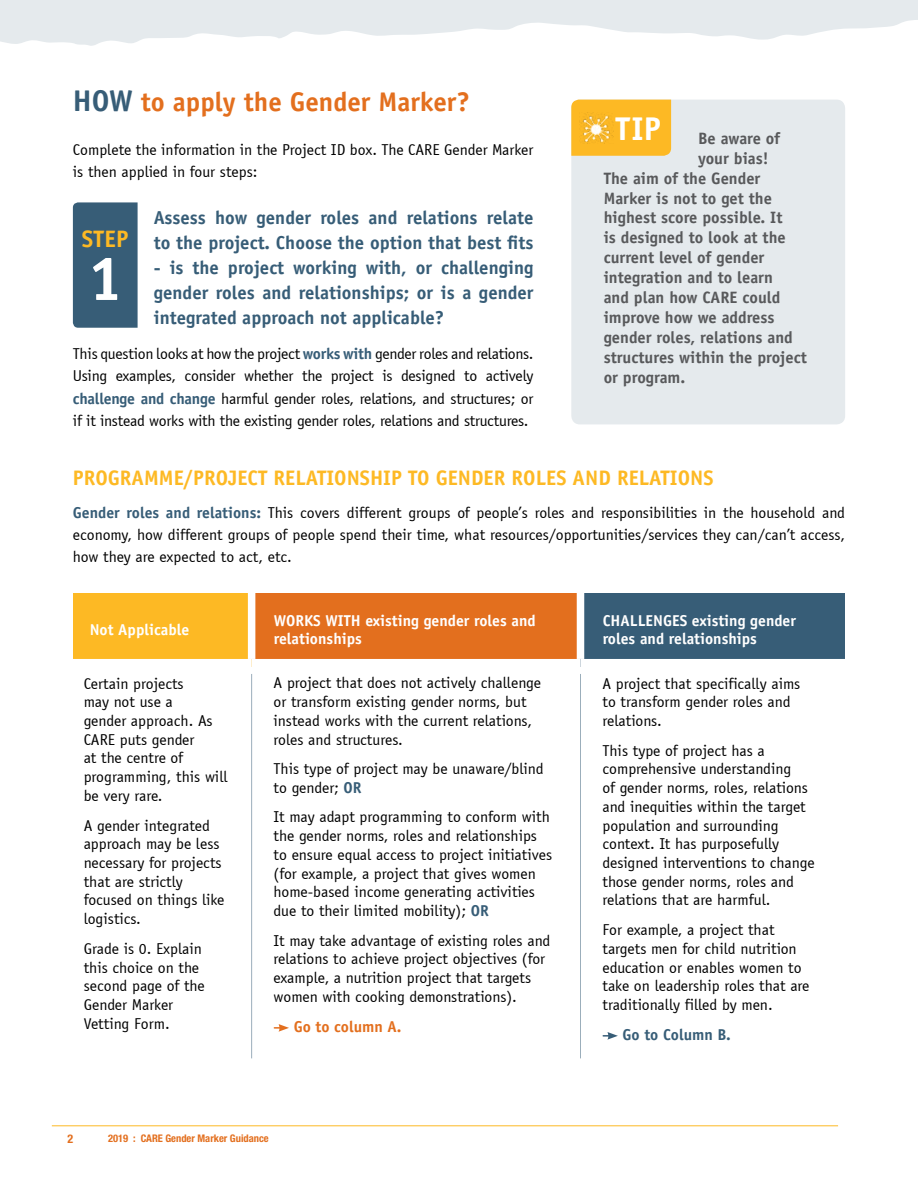
<style>
.page{position:relative;width:918px;height:1188px;background:#fff}
.page>*{position:absolute;margin:0;border:0;box-sizing:border-box;transform-origin:0 0}
.t1{font:700 62.85px "Officina Sans Std";color:#fff}
.t2{font:700 33px "Officina Sans Std";color:#fff}
.t3{font:700 27px "Officina Sans Std";color:#e36f1e}
.t4{font:700 23.85px "Officina Sans Std";color:#fdb924}
.t5{font:700 21px "Officina Sans Std";color:#fdb924}
.t6{font:700 18.75px/25.2px "Officina Sans Std";color:#375d77}
.t7{font:700 16.5px "Officina Sans Std";color:#58595b}
.t8{font:15.75px/18.8px "Officina Sans";color:#000}
.t9{font:700 15.75px/18px "Officina Sans Std";color:#fff}
.t10{font:700 15.75px "Officina Sans Std";color:#e36f1e}
.t11{font:700 15.75px "Officina Sans Std";color:#375d77}
.t12{font:700 condensed 12px "Helvetica Neue LT Std";color:#e36f1e}
.t13{font:700 condensed 10.5px "Helvetica Neue LT Std";color:#e36f1e}
.s1{font-size:30px;color:#375d77}
.s2{font-family:"Officina Sans Std";font-weight:700;color:#375d77}
</style>
<div class="page">
<hr style="left:52px;top:1125px;width:786px;height:1px;background:#fdb924">
<div style="left:0;top:0;width:918px;height:54px;background:#e5eaed"></div>
<svg style="left:0;top:20px;width:918px;height:34px;fill:#fff"></svg>
<div style="left:73px;top:593px;width:179px;height:73px;background:#fdb924"></div>
<div style="left:252px;top:593px;width:328px;height:73px;background:#e36f1e"></div>
<div style="left:580px;top:593px;width:265px;height:73px;background:#375d77"></div>
<div style="left:248px;top:593px;width:7px;height:66px;background:#fff"></div>
<div style="left:577px;top:593px;width:7px;height:66px;background:#fff"></div>
<div style="left:73px;top:659px;width:179px;height:15px;background:#fff"></div>
<div style="left:252px;top:659px;width:328px;height:15px;background:#fff"></div>
<div style="left:580px;top:659px;width:265px;height:15px;background:#fff"></div>
<hr style="left:251px;top:674px;width:1px;height:384px;background:#9baebb">
<hr style="left:580px;top:674px;width:1px;height:384px;background:#9baebb">
<svg style="left:274px;top:1024px;width:15px;height:8px"></svg>
<svg style="left:603px;top:1032px;width:15px;height:8px"></svg>
<div style="left:571px;top:100px;width:274px;height:324px;background:#e5eaed;border-radius:9px"></div>
<div style="left:73px;top:202px;width:65px;height:126px;background:#375d77"></div>
<div style="left:571px;top:100px;width:100px;height:56px;background:#fdb924"></div>
<img style="left:580px;top:112px;width:33px;height:32px">
<h3 class="t3" style="left:73px;top:85px;width:398px"><span class="s1">HOW</span> to apply the Gender Marker?</h3>
<p class="t8" style="left:73px;top:138px;width:462px;line-height:22.2px">Complete the information in the Project ID box. The CARE Gender Marker is then applied in four steps:</p>
<p class="t6" style="left:154px;top:205px;width:381px">Assess how gender roles and relations relate to the project. Choose the option that best fits</p>
<p class="t6" style="left:154px;top:255px;width:381px;text-align:justify">- is the project working with, or challenging gender roles and relationships; or is a gender integrated approach not applicable?</p>
<p class="t8" style="left:73px;top:343px;width:462px;line-height:22.2px;text-align:justify">This question looks at how the project <span class="s2">works with</span> gender roles and relations.<br>Using examples, consider whether the project is designed to actively <span class="s2">challenge and change</span> harmful gender roles, relations, and structures; or if it instead works with the existing gender roles, relations and structures.</p>
<h3 class="t4" style="left:82px;top:224px;width:48px">STEP</h3>
<h1 class="t1" style="left:88px;top:239px;width:36px">1</h1>
<h2 class="t2" style="left:616px;top:108px;width:47px">TIP</h2>
<p class="t7" style="left:698px;top:128px;width:84px">Be aware of</p>
<p class="t7" style="left:698px;top:148px;width:72px">your bias!</p>
<p class="t7" style="left:604px;top:168px;width:158px">The aim of the Gender</p>
<p class="t7" style="left:604px;top:188px;width:170px">Marker is not to get the</p>
<p class="t7" style="left:604px;top:208px;width:180px">highest score possible. It</p>
<p class="t7" style="left:604px;top:227px;width:184px">is designed to look at the</p>
<p class="t7" style="left:604px;top:247px;width:162px">current level of gender</p>
<p class="t7" style="left:604px;top:267px;width:171px">integration and to learn</p>
<p class="t7" style="left:604px;top:287px;width:178px">and plan how CARE could</p>
<p class="t7" style="left:604px;top:307px;width:172px">improve how we address</p>
<p class="t7" style="left:604px;top:327px;width:191px">gender roles, relations and</p>
<p class="t7" style="left:604px;top:347px;width:205px">structures within the project</p>
<p class="t7" style="left:604px;top:367px;width:83px">or program.</p>
<h3 class="t5" style="left:73px;top:464px;width:642px">PROGRAMME/PROJECT RELATIONSHIP TO GENDER ROLES AND RELATIONS</h3>
<p class="t8" style="left:73px;top:501px;width:774px;line-height:22.2px;text-align:justify"><span class="s2">Gender roles and relations:</span> This covers different groups of people’s roles and responsibilities in the household and economy, how different groups of people spend their time, what resources/opportunities/services they can/can’t access, how they are expected to act, etc.</p>
<p class="t9" style="left:90px;top:620px;width:101px">Not Applicable</p>
<p class="t9" style="left:274px;top:611px;width:263px">WORKS WITH existing gender roles and relationships</p>
<p class="t9" style="left:603px;top:611px;width:195px">CHALLENGES existing gender roles and relationships</p>
<p class="t8" style="left:84px;top:674px;width:145px">Certain projects<br>may not use a<br>gender approach. As<br>CARE puts gender<br>at the centre of programming, this will be very rare.</p>
<p class="t8" style="left:84px;top:816px;width:142px">A gender integrated approach may be less necessary for projects that are strictly focused on things like logistics.</p>
<p class="t8" style="left:84px;top:939px;width:123px">Grade is 0. Explain this choice on the second page of the<br>Gender Marker<br>Vetting Form.</p>
<p class="t8" style="left:274px;top:674px;width:269px">A project that does not actively challenge or transform existing gender norms, but instead works with the current relations, roles and structures.</p>
<p class="t8" style="left:274px;top:759px;width:272px">This type of project may be unaware/blind to gender; <span class="s2">OR</span></p>
<p class="t8" style="left:274px;top:808px;width:280px">It may adapt programming to conform with the gender norms, roles and relationships to ensure equal access to project initiatives (for example, a project that gives women home-based income generating activities due to their limited mobility); <span class="s2">OR</span></p>
<p class="t8" style="left:274px;top:931px;width:278px">It may take advantage of existing roles and relations to achieve project objectives (for example, a nutrition project that targets women with cooking demonstrations).</p>
<p class="t10" style="left:294px;top:1017px;width:109px">Go to column A.</p>
<p class="t8" style="left:602px;top:674px;width:199px">A project that specifically aims to transform gender roles and relations.</p>
<p class="t8" style="left:602px;top:741px;width:214px">This type of project has a comprehensive understanding<br>of gender norms, roles, relations and inequities within the target population and surrounding context. It has purposefully designed interventions to change those gender norms, roles and relations that are harmful.</p>
<p class="t8" style="left:602px;top:920px;width:209px">For example, a project that targets men for child nutrition education or enables women to take on leadership roles that are traditionally filled by men.</p>
<p class="t11" style="left:623px;top:1024px;width:110px">Go to Column B.</p>
<p class="t12" style="left:68px;top:1132px;width:7px">2</p>
<p class="t13" style="left:108px;top:1132px;width:162px">2019 : CARE Gender Marker Guidance</p>
</div>
